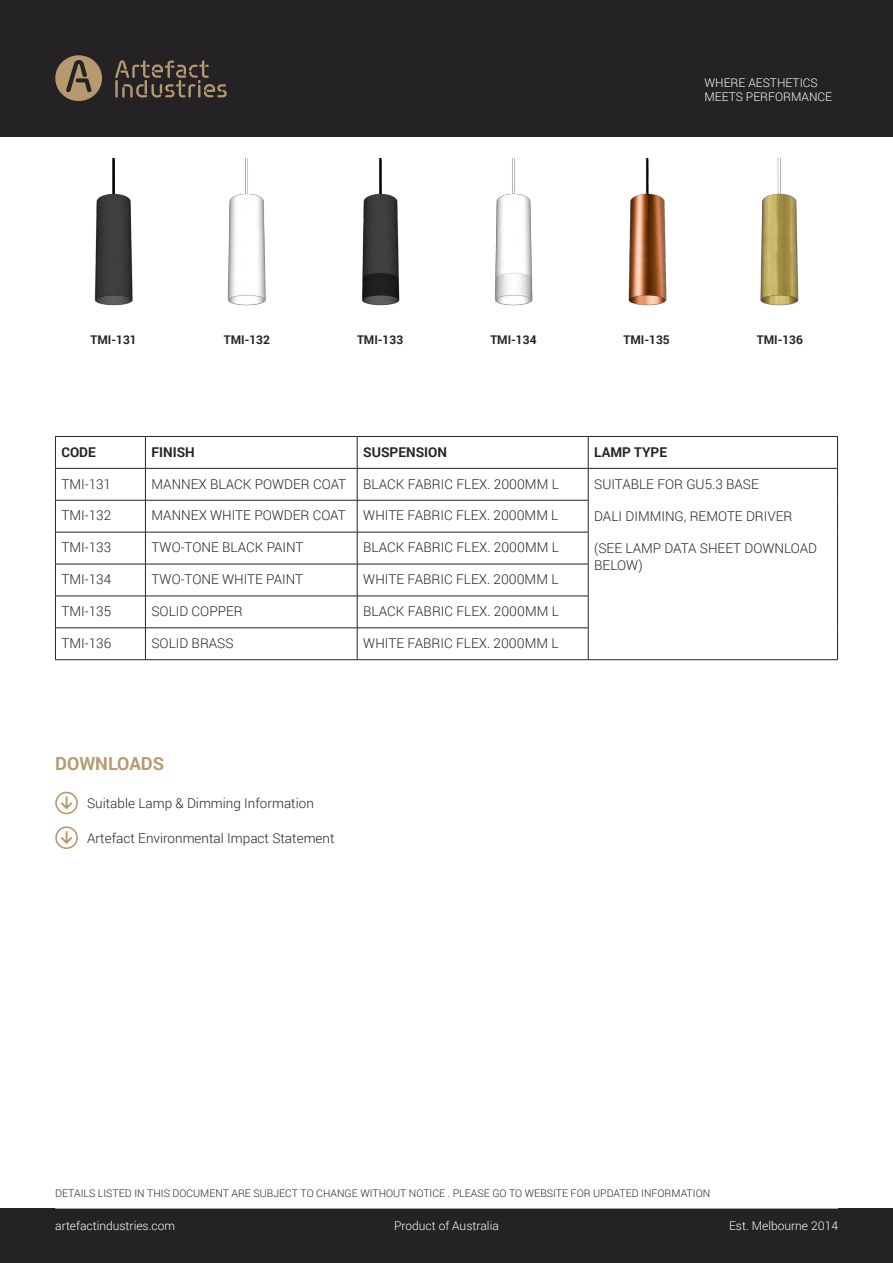
<style>
.page{position:relative;width:893px;height:1263px;background:#fff}
.page>*{position:absolute;margin:0;border:0;box-sizing:border-box;transform-origin:0 0}
.t1{font:700 18px "Roboto";color:#b6996f}
.t2{font:300 13.5px/16.2px "Roboto";color:#242224}
.t3{font:300 13.5px "Roboto";color:#262425}
.t4{font:700 13.5px "Roboto";color:#242224}
.t5{font:300 12px/14.4px "Roboto";color:#fff}
.t6{font:700 12px "Roboto";color:#262425}
.t7{font:300 10.5px "Roboto";color:#242224}
</style>
<div class="page">
<div style="left:0;top:1208px;width:893px;height:55px;background:#242224"></div>
<div style="left:0;top:0;width:893px;height:136px;background:#242224"></div>
<hr style="left:55px;top:1208px;width:783px;height:1px;background:#fff">
<svg style="left:55px;top:55px;width:47px;height:46px"></svg>
<svg style="left:115px;top:60px;width:112px;height:38px"></svg>
<hr style="left:55px;top:436px;width:90px;height:1px;background:#262425">
<hr style="left:55px;top:437px;width:1px;height:31px;background:#262425">
<hr style="left:145px;top:436px;width:212px;height:1px;background:#262425">
<hr style="left:145px;top:437px;width:1px;height:31px;background:#262425">
<hr style="left:357px;top:436px;width:231px;height:1px;background:#262425">
<hr style="left:357px;top:437px;width:1px;height:31px;background:#262425">
<hr style="left:588px;top:436px;width:250px;height:1px;background:#262425">
<hr style="left:588px;top:437px;width:1px;height:31px;background:#262425">
<hr style="left:837px;top:437px;width:1px;height:31px;background:#262425">
<hr style="left:55px;top:468px;width:90px;height:1px;background:#262425">
<hr style="left:55px;top:468px;width:1px;height:32px;background:#262425">
<hr style="left:145px;top:468px;width:212px;height:1px;background:#262425">
<hr style="left:145px;top:468px;width:1px;height:32px;background:#262425">
<hr style="left:357px;top:468px;width:231px;height:1px;background:#262425">
<hr style="left:357px;top:468px;width:1px;height:32px;background:#262425">
<hr style="left:588px;top:468px;width:250px;height:1px;background:#262425">
<hr style="left:588px;top:468px;width:1px;height:32px;background:#262425">
<hr style="left:837px;top:468px;width:1px;height:32px;background:#262425">
<hr style="left:55px;top:500px;width:90px;height:1px;background:#262425">
<hr style="left:55px;top:500px;width:1px;height:32px;background:#262425">
<hr style="left:145px;top:500px;width:212px;height:1px;background:#262425">
<hr style="left:145px;top:500px;width:1px;height:32px;background:#262425">
<hr style="left:357px;top:500px;width:231px;height:1px;background:#262425">
<hr style="left:357px;top:500px;width:1px;height:32px;background:#262425">
<hr style="left:588px;top:500px;width:1px;height:32px;background:#262425">
<hr style="left:837px;top:500px;width:1px;height:32px;background:#262425">
<hr style="left:55px;top:532px;width:90px;height:1px;background:#262425">
<hr style="left:55px;top:532px;width:1px;height:32px;background:#262425">
<hr style="left:145px;top:532px;width:212px;height:1px;background:#262425">
<hr style="left:145px;top:532px;width:1px;height:32px;background:#262425">
<hr style="left:357px;top:532px;width:231px;height:1px;background:#262425">
<hr style="left:357px;top:532px;width:1px;height:32px;background:#262425">
<hr style="left:588px;top:532px;width:1px;height:32px;background:#262425">
<hr style="left:837px;top:532px;width:1px;height:32px;background:#262425">
<hr style="left:55px;top:564px;width:90px;height:1px;background:#262425">
<hr style="left:55px;top:564px;width:1px;height:32px;background:#262425">
<hr style="left:145px;top:564px;width:212px;height:1px;background:#262425">
<hr style="left:145px;top:564px;width:1px;height:32px;background:#262425">
<hr style="left:357px;top:564px;width:231px;height:1px;background:#262425">
<hr style="left:357px;top:564px;width:1px;height:32px;background:#262425">
<hr style="left:588px;top:564px;width:1px;height:32px;background:#262425">
<hr style="left:837px;top:564px;width:1px;height:32px;background:#262425">
<hr style="left:55px;top:596px;width:90px;height:1px;background:#262425">
<hr style="left:55px;top:596px;width:1px;height:32px;background:#262425">
<hr style="left:145px;top:596px;width:212px;height:1px;background:#262425">
<hr style="left:145px;top:596px;width:1px;height:32px;background:#262425">
<hr style="left:357px;top:596px;width:231px;height:1px;background:#262425">
<hr style="left:357px;top:596px;width:1px;height:32px;background:#262425">
<hr style="left:588px;top:596px;width:1px;height:32px;background:#262425">
<hr style="left:837px;top:596px;width:1px;height:32px;background:#262425">
<hr style="left:55px;top:627px;width:90px;height:1px;background:#262425">
<hr style="left:55px;top:628px;width:1px;height:31px;background:#262425">
<hr style="left:145px;top:627px;width:212px;height:1px;background:#262425">
<hr style="left:145px;top:628px;width:1px;height:31px;background:#262425">
<hr style="left:357px;top:627px;width:231px;height:1px;background:#262425">
<hr style="left:357px;top:628px;width:1px;height:31px;background:#262425">
<hr style="left:588px;top:628px;width:1px;height:31px;background:#262425">
<hr style="left:837px;top:628px;width:1px;height:31px;background:#262425">
<hr style="left:55px;top:659px;width:90px;height:1px;background:#262425">
<hr style="left:145px;top:659px;width:212px;height:1px;background:#262425">
<hr style="left:357px;top:659px;width:231px;height:1px;background:#262425">
<hr style="left:588px;top:659px;width:250px;height:1px;background:#262425">
<svg style="left:59px;top:795px;width:16px;height:16px"></svg>
<div style="left:55px;top:792px;width:23px;height:22px;border:2px solid #b6996f;border-radius:50%"></div>
<svg style="left:59px;top:829px;width:16px;height:16px"></svg>
<div style="left:55px;top:826px;width:23px;height:23px;border:2px solid #b6996f;border-radius:50%"></div>
<img style="left:94px;top:158px;width:39px;height:148px">
<img style="left:227px;top:158px;width:39px;height:148px">
<img style="left:362px;top:158px;width:38px;height:148px">
<img style="left:495px;top:158px;width:38px;height:148px">
<img style="left:628px;top:158px;width:39px;height:148px">
<img style="left:760px;top:158px;width:39px;height:148px">
<p class="t5" style="left:704px;top:75px;width:129px">WHERE AESTHETICS<br>MEETS PERFORMANCE</p>
<p class="t6" style="left:91px;top:331px;width:48px">TMI-131</p>
<p class="t6" style="left:224px;top:331px;width:48px">TMI-132</p>
<p class="t6" style="left:357px;top:331px;width:48px">TMI-133</p>
<p class="t6" style="left:490px;top:331px;width:48px">TMI-134</p>
<p class="t6" style="left:624px;top:331px;width:48px">TMI-135</p>
<p class="t6" style="left:757px;top:331px;width:48px">TMI-136</p>
<p class="t4" style="left:61px;top:442px;width:36px">CODE</p>
<p class="t4" style="left:151px;top:442px;width:45px">FINISH</p>
<p class="t4" style="left:363px;top:442px;width:85px">SUSPENSION</p>
<p class="t4" style="left:594px;top:442px;width:74px">LAMP TYPE</p>
<p class="t2" style="left:61px;top:475px;width:51px">TMI-131</p>
<p class="t2" style="left:151px;top:475px;width:196px">MANNEX BLACK POWDER COAT</p>
<p class="t2" style="left:363px;top:475px;width:197px">BLACK FABRIC FLEX. 2000MM L</p>
<p class="t2" style="left:594px;top:475px;width:166px">SUITABLE FOR GU5.3 BASE</p>
<p class="t2" style="left:594px;top:507px;width:200px">DALI DIMMING, REMOTE DRIVER</p>
<p class="t2" style="left:594px;top:540px;width:224px">(SEE LAMP DATA SHEET DOWNLOAD<br>BELOW)</p>
<p class="t2" style="left:61px;top:507px;width:51px">TMI-132</p>
<p class="t2" style="left:151px;top:507px;width:196px">MANNEX WHITE POWDER COAT</p>
<p class="t2" style="left:363px;top:507px;width:197px">WHITE FABRIC FLEX. 2000MM L</p>
<p class="t2" style="left:62px;top:539px;width:51px">TMI-133</p>
<p class="t2" style="left:151px;top:539px;width:154px">TWO-TONE BLACK PAINT</p>
<p class="t2" style="left:363px;top:539px;width:197px">BLACK FABRIC FLEX. 2000MM L</p>
<p class="t2" style="left:62px;top:571px;width:51px">TMI-134</p>
<p class="t2" style="left:151px;top:571px;width:153px">TWO-TONE WHITE PAINT</p>
<p class="t2" style="left:363px;top:571px;width:197px">WHITE FABRIC FLEX. 2000MM L</p>
<p class="t2" style="left:62px;top:603px;width:51px">TMI-135</p>
<p class="t2" style="left:151px;top:603px;width:93px">SOLID COPPER</p>
<p class="t2" style="left:363px;top:603px;width:197px">BLACK FABRIC FLEX. 2000MM L</p>
<p class="t2" style="left:62px;top:635px;width:51px">TMI-136</p>
<p class="t2" style="left:152px;top:635px;width:84px">SOLID BRASS</p>
<p class="t2" style="left:363px;top:635px;width:197px">WHITE FABRIC FLEX. 2000MM L</p>
<h1 class="t1" style="left:55px;top:751px;width:110px">DOWNLOADS</h1>
<p class="t3" style="left:87px;top:794px;width:228px">Suitable Lamp &amp; Dimming Information</p>
<p class="t3" style="left:87px;top:829px;width:249px">Artefact Environmental Impact Statement</p>
<p class="t7" style="left:55px;top:1186px;width:656px">DETAILS LISTED IN THIS DOCUMENT ARE SUBJECT TO CHANGE WITHOUT NOTICE . PLEASE GO TO WEBSITE FOR UPDATED INFORMATION</p>
<p class="t5" style="left:55px;top:1218px;width:121px">artefactindustries.com</p>
<p class="t5" style="left:394px;top:1218px;width:106px">Product of Australia</p>
<p class="t5" style="left:729px;top:1218px;width:110px">Est. Melbourne 2014</p>
</div>
